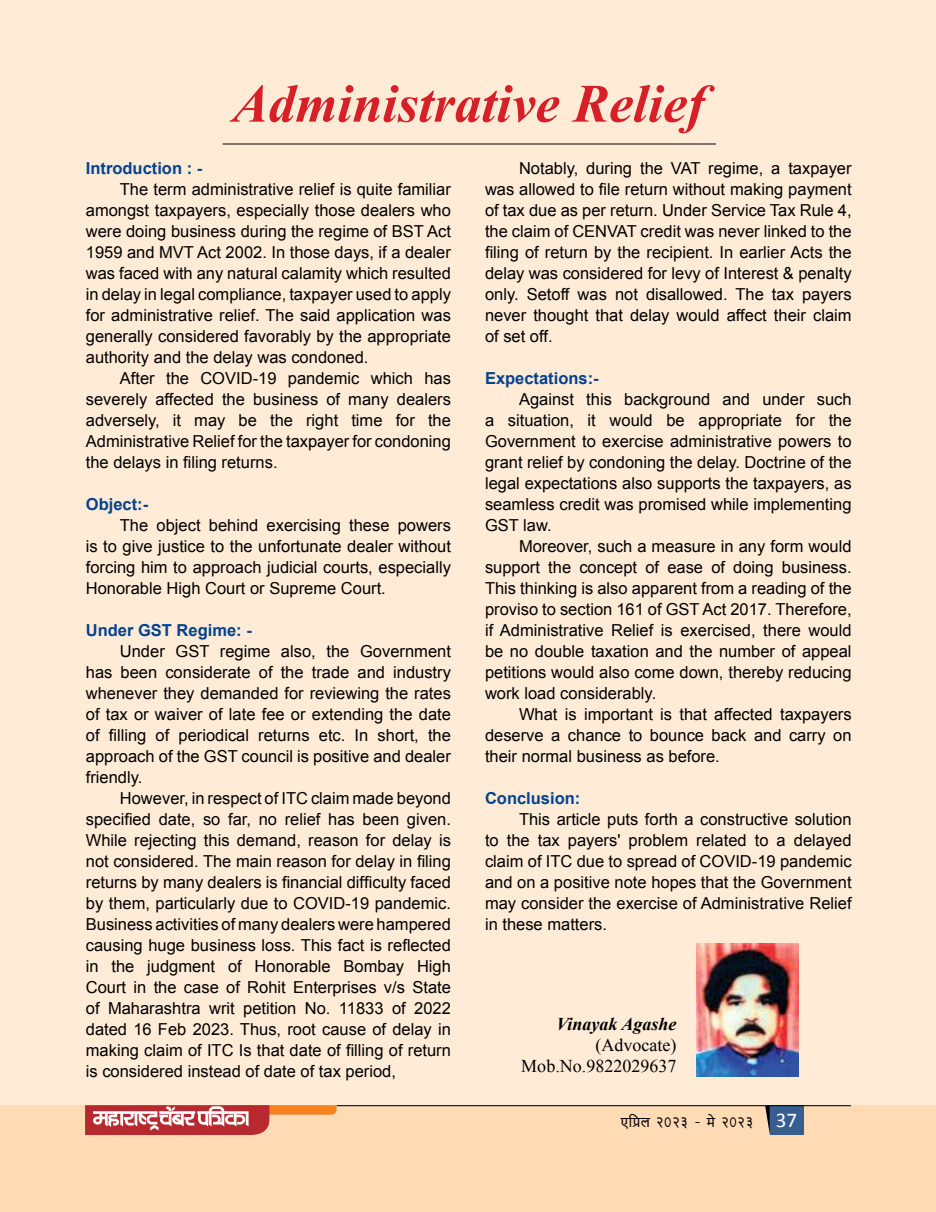
<style>
.page{position:relative;width:936px;height:1212px;background:#fff}
.page>*{position:absolute;margin:0;border:0;box-sizing:border-box;transform-origin:0 0}
.t1{font:italic 700 54px "Times New Roman";color:#d61f26}
.t2{font:18px/21px "Times New Roman";color:#000;text-align:right}
.t3{font:18px "SHREE DEV7";color:#000}
.t4{font:italic 700 18px "Times New Roman";color:#000}
.t5{font:16.5px/21px "Arial";color:#000;text-align:justify}
.t6{font:700 16.5px "Arial";color:#03428e}
.s1{font-family:"Calibri";font-size:21px;color:#fff}
</style>
<div class="page">
<div style="left:0;top:0;width:935px;height:1212px;background:#ffebd6"></div>
<div style="left:0;top:1106px;width:935px;height:106px;background:#fedbb4"></div>
<img style="left:696px;top:944px;width:102px;height:132px">
<hr style="left:223px;top:144px;width:492px;height:1px;background:#000">
<div style="left:769px;top:1105px;width:34px;height:30px;background:#365f91"></div>
<svg style="left:765px;top:1106px;width:4px;height:23px"></svg>
<hr style="left:337px;top:1105px;width:513px;height:1px;background:#000">
<svg style="left:85px;top:1105px;width:252px;height:30px"></svg>
<h1 class="t1" style="left:232px;top:66px;width:474px">Administrative Relief</h1>
<p class="t6" style="left:86px;top:157px;width:118px">Introduction : -</p>
<p class="t5" style="left:86px;top:179px;width:366px;text-indent:34px">The term administrative relief is quite familiar amongst taxpayers, especially those dealers who were doing business during the regime of BST Act 1959 and MVT Act 2002. In those days, if a dealer was faced with any natural calamity which resulted in delay in legal compliance, taxpayer used to apply for administrative relief. The said application was generally considered favorably by the appropriate authority and the delay was condoned.</p>
<p class="t5" style="left:86px;top:368px;width:366px;text-indent:34px">After the COVID-19 pandemic which has severely affected the business of many dealers adversely, it may be the right time for the Administrative Relief for the taxpayer for condoning the delays in filing returns.</p>
<p class="t6" style="left:86px;top:493px;width:64px">Object:-</p>
<p class="t5" style="left:86px;top:515px;width:366px;text-indent:34px">The object behind exercising these powers is to give justice to the unfortunate dealer without forcing him to approach judicial courts, especially Honorable High Court or Supreme Court.</p>
<p class="t6" style="left:86px;top:619px;width:167px">Under GST Regime: -</p>
<p class="t5" style="left:86px;top:641px;width:366px;text-indent:34px">Under GST regime also, the Government has been considerate of the trade and industry whenever they demanded for reviewing the rates of tax or waiver of late fee or extending the date of filling of periodical returns etc. In short, the approach of the GST council is positive and dealer friendly.</p>
<p class="t5" style="left:86px;top:788px;width:366px;text-indent:34px">However, in respect of ITC claim made beyond specified date, so far, no relief has been given.<br>While rejecting this demand, reason for delay is not considered. The main reason for delay in filing returns by many dealers is financial difficulty faced by them, particularly due to COVID-19 pandemic.<br>Business activities of many dealers were hampered causing huge business loss. This fact is reflected in the judgment of Honorable Bombay High Court in the case of Rohit Enterprises v/s State of Maharashtra writ petition No. 11833 of 2022 dated 16 Feb 2023. Thus, root cause of delay in making claim of ITC Is that date of filling of return is considered instead of date of tax period,</p>
<p class="t5" style="left:485px;top:158px;width:368px;text-indent:34px">Notably, during the VAT regime, a taxpayer was allowed to file return without making payment of tax due as per return. Under Service Tax Rule 4, the claim of CENVAT credit was never linked to the filing of return by the recipient. In earlier Acts the delay was considered for levy of Interest &amp; penalty only. Setoff was not disallowed. The tax payers never thought that delay would affect their claim of set off.</p>
<p class="t6" style="left:485px;top:367px;width:115px">Expectations:-</p>
<p class="t5" style="left:485px;top:389px;width:368px;text-indent:34px">Against this background and under such a situation, it would be appropriate for the Government to exercise administrative powers to grant relief by condoning the delay. Doctrine of the legal expectations also supports the taxpayers, as seamless credit was promised while implementing GST law.</p>
<p class="t5" style="left:485px;top:536px;width:368px;text-indent:34px">Moreover, such a measure in any form would support the concept of ease of doing business.<br>This thinking is also apparent from a reading of the proviso to section 161 of GST Act 2017. Therefore, if Administrative Relief is exercised, there would be no double taxation and the number of appeal petitions would also come down, thereby reducing work load considerably.</p>
<p class="t5" style="left:485px;top:704px;width:368px;text-indent:34px">What is important is that affected taxpayers deserve a chance to bounce back and carry on their normal business as before.</p>
<p class="t6" style="left:485px;top:787px;width:97px">Conclusion:</p>
<p class="t5" style="left:485px;top:809px;width:368px;text-indent:34px">This article puts forth a constructive solution to the tax payers' problem related to a delayed claim of ITC due to spread of COVID-19 pandemic and on a positive note hopes that the Government may consider the exercise of Administrative Relief in these matters.</p>
<p class="t4" style="left:556px;top:1011px;width:121px">Vinayak Agashe</p>
<p class="t2" style="left:521px;top:1034px;width:157px">(Advocate)<br>Mob.No.9822029637</p>
<p class="t3" style="left:621px;top:1113px;width:178px">E{àb 2023 - ‘o 2023 <span class="s1">37</span></p>
</div>
